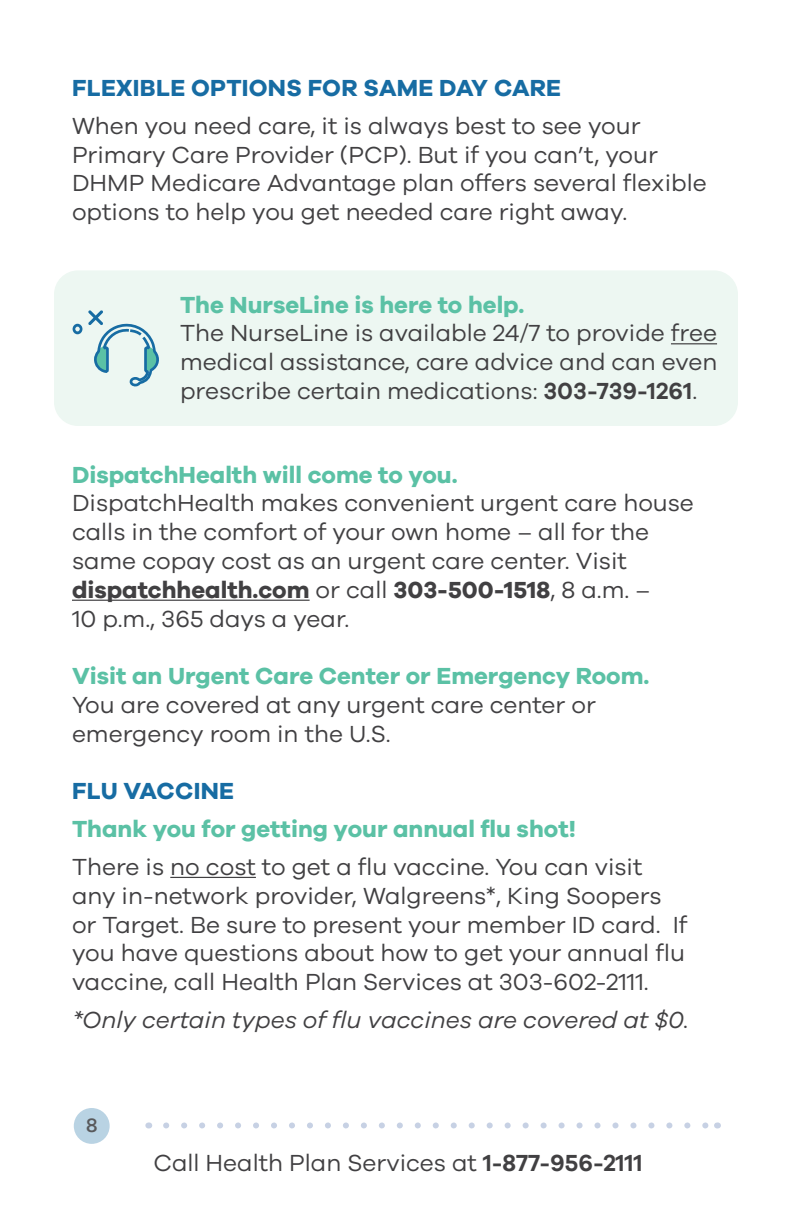
<style>
.page{position:relative;width:792px;height:1224px;background:#fff}
.page>*{position:absolute;margin:0;border:0;box-sizing:border-box;transform-origin:0 0}
.Body{font:24px/28.8px "Galano Grotesque";color:#414042}
.NEW_Body{font:24px/28.8px "Galano Grotesque";color:#414042}
.NEW_Body-2{font:italic 24px "Galano Grotesque";color:#414042}
.NEW_Header{font:700 24px "Galano Grotesque";letter-spacing:.01em;color:#176ca3}
.NEW_Body-3{font:700 24px "Galano Grotesque";color:#5bc1a5}
.t1{font:500 20px "Galano Grotesque";color:#58595b}
.s1{font-weight:700;color:#5bc1a5}
.s2{font-weight:600}
.s3{font-weight:700}
</style>
<div class="page">
<svg style="left:166px;top:1122px;width:542px;height:6px"></svg>
<div style="left:74px;top:1108px;width:36px;height:36px;background:#b9d3e3;border-radius:50%"></div>
<div style="left:54px;top:270px;width:684px;height:156px;background:#edf7f2;border-radius:24px"></div>
<hr style="left:671px;top:343px;width:46px;height:1px;background:#414042">
<hr style="left:72px;top:600px;width:238px;height:1px;background:#414042">
<hr style="left:170px;top:877px;width:86px;height:1px;background:#414042">
<svg style="left:73px;top:324px;width:9px;height:10px"></svg>
<svg style="left:88px;top:310px;width:71px;height:77px"></svg>
<p class="NEW_Header" style="left:72px;top:73px;width:491px">FLEXIBLE OPTIONS FOR SAME DAY CARE</p>
<p class="NEW_Body" style="left:72px;top:111px;width:636px">When you need care, it is always best to see your Primary Care Provider (PCP). But if you can’t, your DHMP Medicare Advantage plan offers several flexible options to help you get needed care right away.</p>
<p class="Body" style="left:180px;top:289px;width:539px"><span class="s1">The NurseLine is here to help.<br></span>The NurseLine is available 24/7 to provide free medical assistance, care advice and can even prescribe certain medications: <span class="s2">303-739-1261</span>.</p>
<p class="Body" style="left:72px;top:459px;width:623px"><span class="s1">DispatchHealth will come to you.<br></span>DispatchHealth makes convenient urgent care house calls in the comfort of your own home – all for the same copay cost as an urgent care center. Visit <span class="s3">dispatchhealth.com</span> or call <span class="s3">303-500-1518</span>, 8 a.m. –<br>10 p.m., 365 days a year.</p>
<p class="Body" style="left:72px;top:661px;width:579px"><span class="s1">Visit an Urgent Care Center or Emergency Room.<br></span>You are covered at any urgent care center or emergency room in the U.S.</p>
<p class="NEW_Header" style="left:72px;top:776px;width:164px">FLU VACCINE</p>
<p class="NEW_Body-3" style="left:72px;top:814px;width:505px">Thank you for getting your annual flu shot!</p>
<p class="NEW_Body" style="left:72px;top:852px;width:617px">There is no cost to get a flu vaccine. You can visit any in-network provider, Walgreens*, King Soopers or Target. Be sure to present your member ID card. If you have questions about how to get your annual flu vaccine, call Health Plan Services at 303-602-2111.</p>
<p class="NEW_Body-2" style="left:72px;top:1006px;width:619px">*Only certain types of flu vaccines are covered at $0.</p>
<p class="t1" style="left:86px;top:1113px;width:13px">8</p>
<p class="NEW_Body" style="left:153px;top:1148px;width:491px">Call Health Plan Services at <span class="s2">1-877-956-2111</span></p>
</div>
